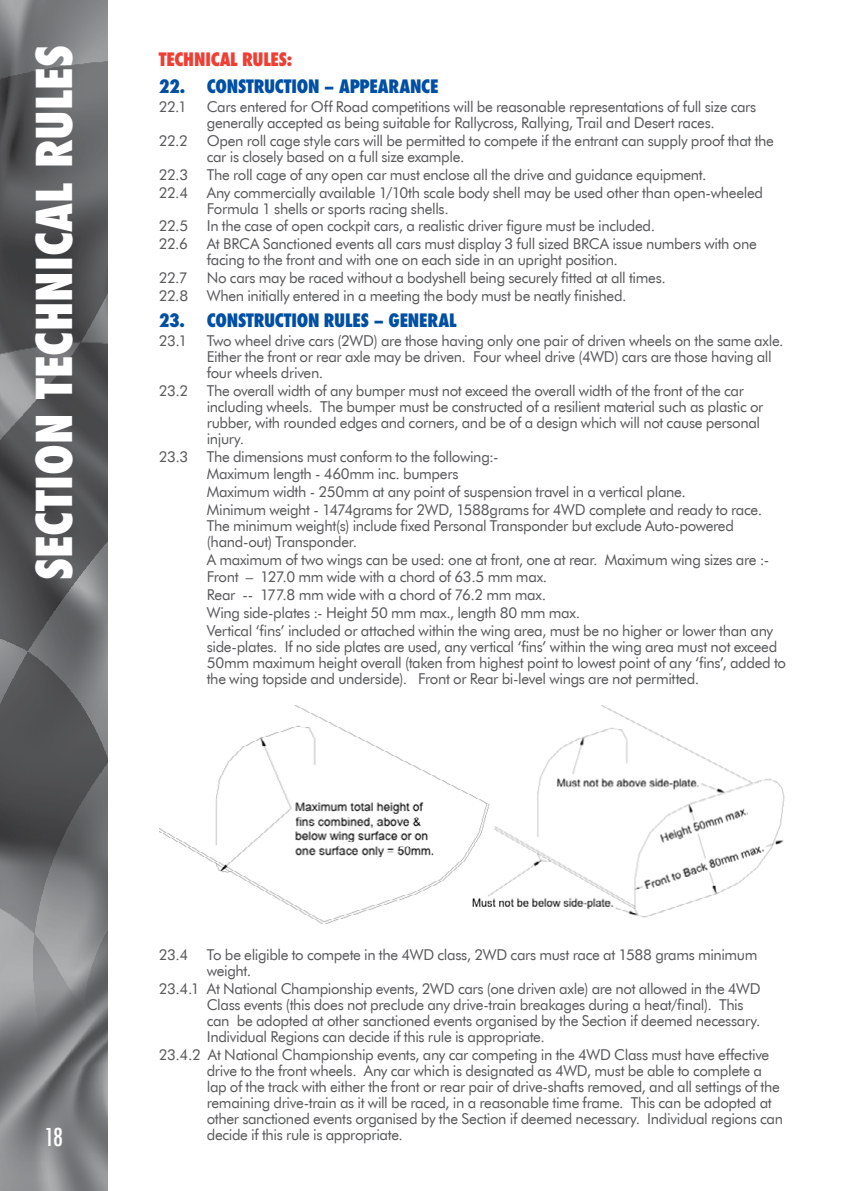
<style>
.page{position:relative;width:842px;height:1191px;background:#fff}
.page>*{position:absolute;margin:0;border:0;box-sizing:border-box;transform-origin:0 0}
.t1{font:800 condensed 48px "Futura";letter-spacing:.005em;color:#fff}
.t2{font:500 condensed 24px "Futura";color:#fff}
.t3{font:800 condensed 18px "Futura";letter-spacing:-.015em;color:#004fa3}
.t4{font:800 condensed 18px "Futura";letter-spacing:-.01em;color:#ef3e33}
.t5{font:15px/16px "Futura BT";letter-spacing:-.025em;color:#58595b}
</style>
<div class="page">
<svg style="left:0;top:0;width:108px;height:1191px;background:#67686a"></svg>
<img style="left:160px;top:705px;width:310px;height:219px">
<img style="left:470px;top:705px;width:315px;height:213px">
<h1 class="t1" style="left:22px;top:580px;width:536px;rotate:-90deg">SECTION TECHNICAL RULES</h1>
<p class="t4" style="left:159px;top:47px;width:135px">TECHNICAL RULES:</p>
<p class="t3" style="left:159px;top:74px;width:281px">22. CONSTRUCTION – APPEARANCE</p>
<p class="t5" style="left:159px;top:99px;width:30px">22.1</p>
<p class="t5" style="left:207px;top:99px;width:551px">Cars entered for Off Road competitions will be reasonable representations of full size cars generally accepted as being suitable for Rallycross, Rallying, Trail and Desert races.</p>
<p class="t5" style="left:207px;top:132px;width:569px;text-indent:-48px">22.2 Open roll cage style cars will be permitted to compete if the entrant can supply proof that the car is closely based on a full size example.</p>
<p class="t5" style="left:159px;top:165px;width:606px;line-height:17.8px">22.3 The roll cage of any open car must enclose all the drive and guidance equipment.<br>22.4 Any commercially available 1/10th scale body shell may be used other than open-wheeled</p>
<p class="t5" style="left:159px;top:199px;width:599px;line-height:17.8px;text-indent:48px">Formula 1 shells or sports racing shells.<br>22.5 In the case of open cockpit cars, a realistic driver figure must be included.<br>22.6 At BRCA Sanctioned events all cars must display 3 full sized BRCA issue numbers with one</p>
<p class="t5" style="left:207px;top:252px;width:413px">facing to the front and with one on each side in an upright position.</p>
<p class="t5" style="left:159px;top:269px;width:31px">22.7</p>
<p class="t5" style="left:159px;top:268px;width:509px;line-height:17.8px;text-indent:48px">No cars may be raced without a bodyshell being securely fitted at all times.<br>22.8 When initially entered in a meeting the body must be neatly finished.</p>
<p class="t3" style="left:159px;top:308px;width:299px">23. CONSTRUCTION RULES – GENERAL</p>
<p class="t5" style="left:159px;top:332px;width:30px">23.1</p>
<p class="t5" style="left:207px;top:332px;width:578px">Two wheel drive cars (2WD) are those having only one pair of driven wheels on the same axle.<br>Either the front or rear axle may be driven. Four wheel drive (4WD) cars are those having all four wheels driven.</p>
<p class="t5" style="left:207px;top:382px;width:558px;text-indent:-48px">23.2 The overall width of any bumper must not exceed the overall width of the front of the car including wheels. The bumper must be constructed of a resilient material such as plastic or rubber, with rounded edges and corners, and be of a design which will not cause personal injury.</p>
<p class="t5" style="left:207px;top:447px;width:557px;line-height:17.8px;text-indent:-48px">23.3 The dimensions must conform to the following:-<br>Maximum length - 460mm inc. bumpers<br>Maximum width - 250mm at any point of suspension travel in a vertical plane.<br>Minimum weight - 1474grams for 2WD, 1588grams for 4WD complete and ready to race.</p>
<p class="t5" style="left:207px;top:517px;width:529px">The minimum weight(s) include fixed Personal Transponder but exclude Auto-powered (hand-out) Transponder.</p>
<p class="t5" style="left:207px;top:550px;width:568px;line-height:17.8px">A maximum of two wings can be used: one at front, one at rear. Maximum wing sizes are :- Front – 127.0 mm wide with a chord of 63.5 mm max.<br>Rear -- 177.8 mm wide with a chord of 76.2 mm max.<br>Wing side-plates :- Height 50 mm max., length 80 mm max.<br>Vertical ‘fins’ included or attached within the wing area, must be no higher or lower than any</p>
<p class="t5" style="left:207px;top:638px;width:581px">side-plates. If no side plates are used, any vertical ‘fins’ within the wing area must not exceed<br>50mm maximum height overall (taken from highest point to lowest point of any ‘fins’, added to the wing topside and underside). Front or Rear bi-level wings are not permitted.</p>
<h2 class="t2" style="left:45px;top:1121px;width:20px">18</h2>
<p class="t5" style="left:207px;top:946px;width:552px;text-indent:-48px">23.4 To be eligible to compete in the 4WD class, 2WD cars must race at 1588 grams minimum weight.</p>
<p class="t5" style="left:207px;top:980px;width:555px;text-indent:-48px">23.4.1 At National Championship events, 2WD cars (one driven axle) are not allowed in the 4WD Class events (this does not preclude any drive-train breakages during a heat/final). This can be adopted at other sanctioned events organised by the Section if deemed necessary.<br>Individual Regions can decide if this rule is appropriate.</p>
<p class="t5" style="left:207px;top:1046px;width:578px;text-indent:-48px">23.4.2 At National Championship events, any car competing in the 4WD Class must have effective drive to the front wheels. Any car which is designated as 4WD, must be able to complete a lap of the track with either the front or rear pair of drive-shafts removed, and all settings of the remaining drive-train as it will be raced, in a reasonable time frame. This can be adopted at other sanctioned events organised by the Section if deemed necessary. Individual regions can decide if this rule is appropriate.</p>
</div>
